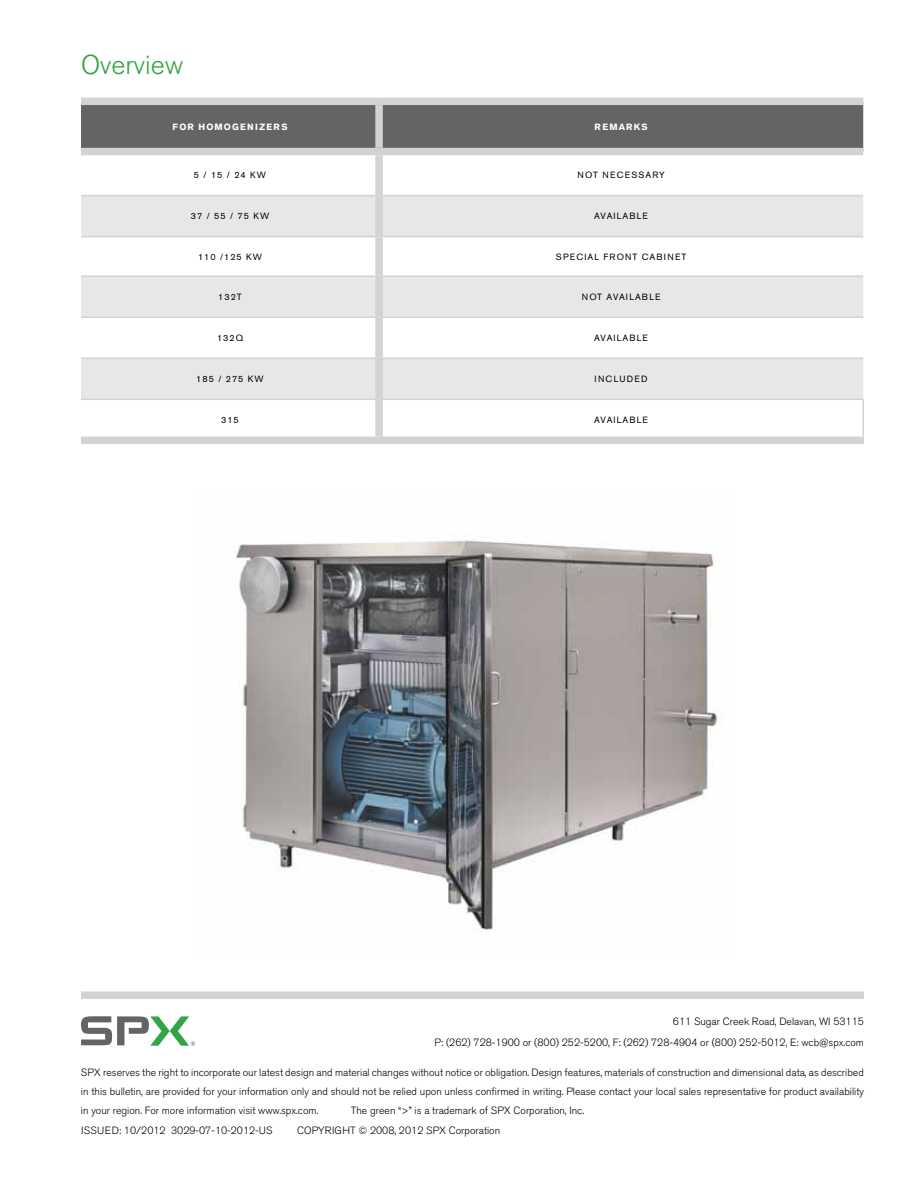
<style>
.page{position:relative;width:918px;height:1188px;background:#fff}
.page>*{position:absolute;margin:0;border:0;box-sizing:border-box;transform-origin:0 0}
.t1{font:300 27px "Akzidenz Grotesk BE";color:#33a544}
.t2{font:300 10.5px/19.5px "Akzidenz Grotesk BE";color:#000;text-align:right}
.t3{font:9px "Akzidenz Grotesk BE";letter-spacing:.11em;color:#000}
.t4{font:700 9px "Akzidenz Grotesk BE";letter-spacing:.15em;color:#fff}
.t5{font:9px "Akzidenz Grotesk BE";letter-spacing:.13em;color:#000}
</style>
<div class="page">
<div style="left:81px;top:991px;width:783px;height:8px;background:#d1d3d4"></div>
<img style="left:236px;top:540px;width:481px;height:390px">
<div style="left:81px;top:105px;width:782px;height:51px;background:#636466"></div>
<div style="left:81px;top:196px;width:782px;height:40px;background:#e6e7e8"></div>
<svg style="left:81px;top:237px;width:782px;height:200px"></svg>
<div style="left:81px;top:98px;width:298px;height:7px;background:#d1d3d4"></div>
<div style="left:81px;top:148px;width:298px;height:7px;background:#d1d3d4"></div>
<div style="left:375px;top:105px;width:8px;height:43px;background:#d1d3d4"></div>
<div style="left:379px;top:98px;width:484px;height:7px;background:#d1d3d4"></div>
<div style="left:379px;top:148px;width:484px;height:7px;background:#d1d3d4"></div>
<div style="left:375px;top:155px;width:8px;height:40px;background:#d1d3d4"></div>
<hr style="left:81px;top:195px;width:298px;height:1px;background:#d1d3d4">
<div style="left:375px;top:196px;width:8px;height:40px;background:#d1d3d4"></div>
<hr style="left:379px;top:195px;width:484px;height:1px;background:#d1d3d4">
<hr style="left:81px;top:236px;width:298px;height:1px;background:#d1d3d4">
<div style="left:375px;top:237px;width:8px;height:38px;background:#d1d3d4"></div>
<hr style="left:379px;top:236px;width:484px;height:1px;background:#d1d3d4">
<hr style="left:81px;top:275px;width:298px;height:2px;background:#d1d3d4">
<div style="left:375px;top:277px;width:8px;height:39px;background:#d1d3d4"></div>
<hr style="left:379px;top:275px;width:484px;height:2px;background:#d1d3d4">
<hr style="left:81px;top:316px;width:298px;height:2px;background:#d1d3d4">
<div style="left:375px;top:318px;width:8px;height:40px;background:#d1d3d4"></div>
<hr style="left:379px;top:316px;width:484px;height:2px;background:#d1d3d4">
<hr style="left:81px;top:358px;width:298px;height:1px;background:#d1d3d4">
<div style="left:375px;top:359px;width:8px;height:40px;background:#d1d3d4"></div>
<hr style="left:379px;top:358px;width:484px;height:1px;background:#d1d3d4">
<hr style="left:81px;top:399px;width:298px;height:1px;background:#d1d3d4">
<div style="left:81px;top:437px;width:298px;height:7px;background:#d1d3d4"></div>
<div style="left:375px;top:400px;width:8px;height:37px;background:#d1d3d4"></div>
<hr style="left:862px;top:400px;width:2px;height:37px;background:#d1d3d4">
<hr style="left:379px;top:399px;width:485px;height:1px;background:#d1d3d4">
<div style="left:379px;top:437px;width:485px;height:7px;background:#d1d3d4"></div>
<svg style="left:81px;top:1016px;width:114px;height:30px"></svg>
<h1 class="t1" style="left:81px;top:50px;width:104px">Overview</h1>
<p class="t4" style="left:173px;top:121px;width:117px">FOR HOMOGENIZERS</p>
<p class="t4" style="left:595px;top:121px;width:55px">REMARKS</p>
<p class="t3" style="left:194px;top:170px;width:74px">5 / 15 / 24 KW</p>
<p class="t5" style="left:578px;top:170px;width:89px">NOT NECESSARY</p>
<p class="t3" style="left:191px;top:211px;width:80px">37 / 55 / 75 KW</p>
<p class="t3" style="left:594px;top:211px;width:54px">AVAILABLE</p>
<p class="t3" style="left:198px;top:251px;width:66px">110 /125 KW</p>
<p class="t3" style="left:556px;top:251px;width:62px">SPECIAL FRONT</p>
<p class="t3" style="left:642px;top:251px;width:33px">CABINET</p>
<p class="t3" style="left:218px;top:292px;width:25px">132T</p>
<p class="t3" style="left:582px;top:292px;width:8px">NOT</p>
<p class="t3" style="left:607px;top:292px;width:54px">AVAILABLE</p>
<p class="t3" style="left:217px;top:333px;width:28px">132Q</p>
<p class="t3" style="left:594px;top:333px;width:54px">AVAILABLE</p>
<p class="t3" style="left:196px;top:374px;width:69px">185 / 275 KW</p>
<p class="t3" style="left:595px;top:374px;width:55px">INCLUDED</p>
<p class="t3" style="left:221px;top:415px;width:19px">315</p>
<p class="t3" style="left:594px;top:415px;width:54px">AVAILABLE</p>
<p class="t2" style="left:435px;top:1011px;width:431px;line-height:21px">611 Sugar Creek Road, Delavan, WI 53115<br>P: (262) 728-1900 or (800) 252-5200, F: (262) 728-4904 or (800) 252-5012, E: wcb@spx.com</p>
<p class="t2" style="left:81px;top:1062px;width:785px;text-align:justify">SPX reserves the right to incorporate our latest design and material changes without notice or obligation. Design features, materials of construction and dimensional data, as described in this bulletin, are provided for your information only and should not be relied upon unless confirmed in writing. Please contact your local sales representative for product availability in your region. For more information visit www.spx.com.</p>
<p class="t2" style="left:351px;top:1101px;width:235px">The green “&gt;” is a trademark of SPX Corporation, Inc.</p>
<p class="t2" style="left:81px;top:1121px;width:193px">IssuED: 10/2012 3029-07-10-2012-US</p>
<p class="t2" style="left:297px;top:1121px;width:205px">COPYRIGHT © 2008, 2012 SPX Corporation</p>
</div>
